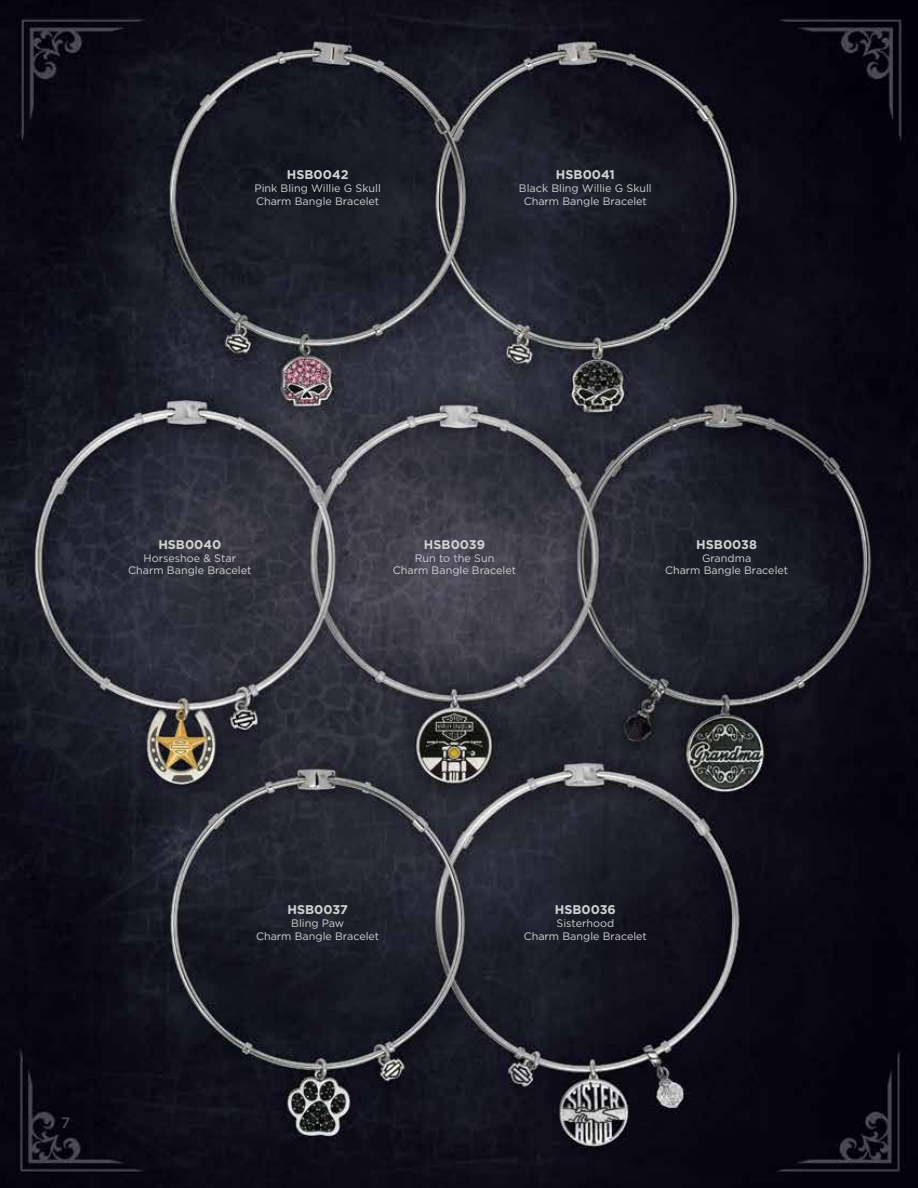
<style>
.page{position:relative;width:918px;height:1188px;background:#fff}
.page>*{position:absolute;margin:0;border:0;box-sizing:border-box;transform-origin:0 0}
.t1{font:500 15px "Gotham";color:#4a4a52}
.t2{font:700 12.6px "Gotham";color:#d1d3d4}
.t3{font:10.8px/12.9px "Gotham";color:#d1d3d4;text-align:center}
</style>
<div class="page">
<img style="left:0;top:0;width:918px;height:1188px">
<p class="t2" style="left:287px;top:167px;width:63px">HSB0042</p>
<p class="t3" style="left:254px;top:181px;width:128px;text-align:left">Pink Bling Willie G Skull<br>Charm Bangle Bracelet</p>
<p class="t2" style="left:556px;top:167px;width:60px">HSB0041</p>
<p class="t3" style="left:519px;top:181px;width:134px">Black Bling Willie G Skull<br>Charm Bangle Bracelet</p>
<p class="t2" style="left:158px;top:537px;width:65px">HSB0040</p>
<p class="t3" style="left:128px;top:551px;width:125px">Horseshoe &amp; Star<br>Charm Bangle Bracelet</p>
<p class="t2" style="left:424px;top:537px;width:63px">HSB0039</p>
<p class="t3" style="left:393px;top:551px;width:125px">Run to the Sun<br>Charm Bangle Bracelet</p>
<p class="t2" style="left:696px;top:537px;width:62px">HSB0038</p>
<p class="t3" style="left:665px;top:551px;width:125px">Grandma<br>Charm Bangle Bracelet</p>
<h1 class="t1" style="left:61px;top:1114px;width:11px">7</h1>
<p class="t2" style="left:288px;top:903px;width:62px">HSB0037</p>
<p class="t3" style="left:256px;top:917px;width:125px">Bling Paw<br>Charm Bangle Bracelet</p>
<p class="t2" style="left:555px;top:903px;width:63px">HSB0036</p>
<p class="t3" style="left:524px;top:917px;width:125px">Sisterhood<br>Charm Bangle Bracelet</p>
</div>
